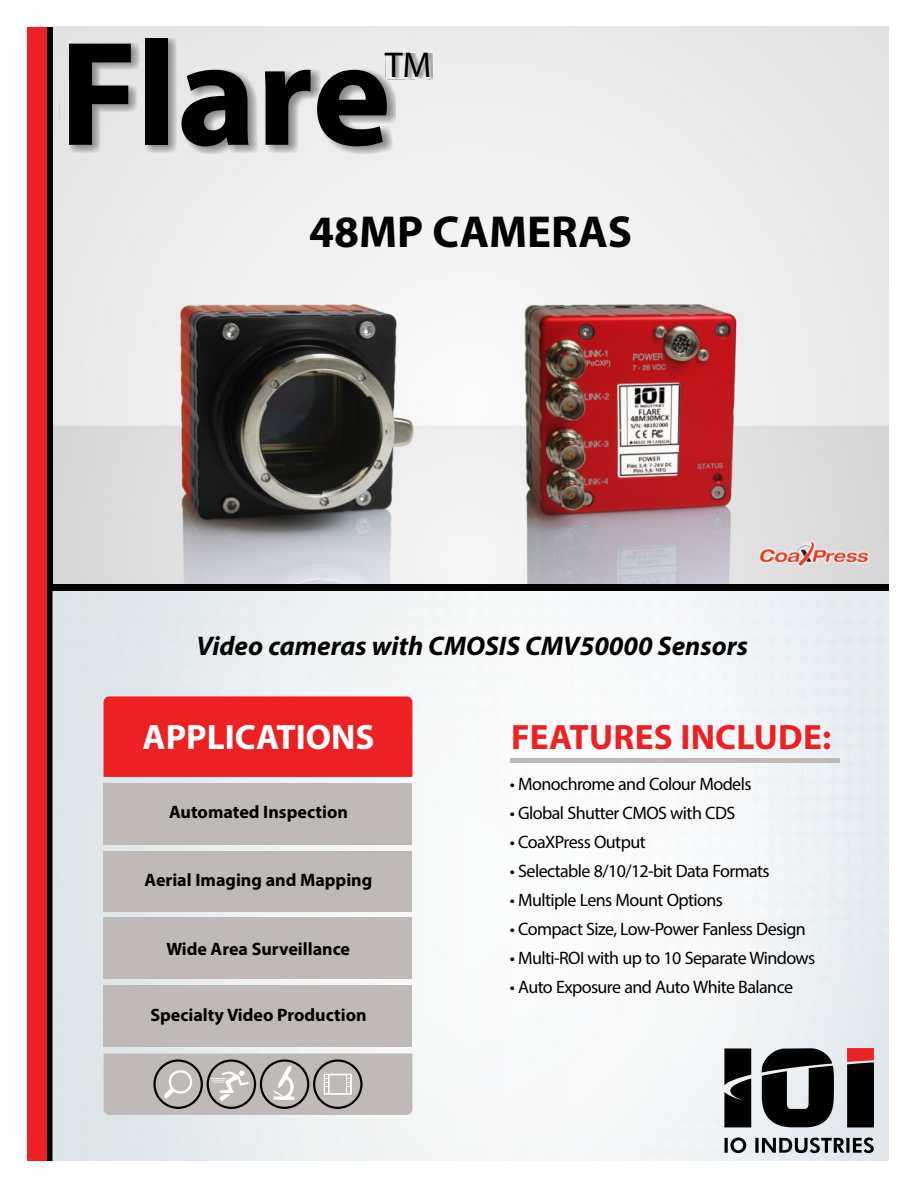
<style>
.page{position:relative;width:918px;height:1188px;background:#fff}
.page>*{position:absolute;margin:0;border:0;box-sizing:border-box;transform-origin:0 0}
.t1{font:700 150px "Myriad Pro";letter-spacing:-.005em;color:#000}
.t2{font:700 45px "Myriad Pro";color:#000}
.t3{font:36px "Myriad Pro";color:#000}
.t4{font:700 35.25px "Myriad Pro";letter-spacing:.005em;color:#ed2124}
.t5{font:700 35.25px "Myriad Pro";color:#fff}
.t6{font:italic 700 27px "Myriad Pro";color:#000}
.t7{font:18px "Myriad Pro";letter-spacing:-.03em;color:#000}
.t8{font:700 18px "Myriad Pro";color:#000}
</style>
<div class="page">
<img style="left:53px;top:27px;width:835px;height:557px">
<div style="left:46px;top:27px;width:7px;height:1134px;background:#000"></div>
<div style="left:27px;top:27px;width:19px;height:1134px;background:#ed2124"></div>
<svg style="left:725px;top:1138px;width:21px;height:15px"></svg>
<svg style="left:755px;top:1138px;width:119px;height:15px"></svg>
<svg style="left:724px;top:1048px;width:150px;height:79px"></svg>
<div style="left:510px;top:758px;width:329px;height:5px;background:#bfbab8"></div>
<div style="left:104px;top:986px;width:308px;height:61px;background:#bfbab8"></div>
<div style="left:104px;top:918px;width:308px;height:61px;background:#bfbab8"></div>
<div style="left:104px;top:851px;width:308px;height:60px;background:#bfbab8"></div>
<div style="left:104px;top:783px;width:308px;height:61px;background:#bfbab8"></div>
<div style="left:104px;top:696px;width:308px;height:81px;background:#ed2124"></div>
<svg style="left:104px;top:1054px;width:308px;height:61px"></svg>
<div style="left:48px;top:584px;width:840px;height:7px;background:#000"></div>
<div style="left:60px;top:38px;width:336px;height:117px;background:#231f20;opacity:.47"></div>
<div style="left:386px;top:53px;width:47px;height:26px;background:#231f20;opacity:.35"></div>
<h1 class="t1" style="left:59px;top:32px;width:334px">Flare</h1>
<h3 class="t3" style="left:385px;top:50px;width:48px">TM</h3>
<h2 class="t2" style="left:309px;top:213px;width:325px">48MP CAMERAS</h2>
<h3 class="t6" style="left:196px;top:635px;width:553px">Video cameras with CMOSIS CMV50000 Sensors</h3>
<h3 class="t5" style="left:143px;top:722px;width:234px">APPLICATIONS</h3>
<p class="t8" style="left:169px;top:805px;width:180px">Automated Inspection</p>
<p class="t8" style="left:145px;top:872px;width:229px">Aerial Imaging and Mapping</p>
<p class="t8" style="left:166px;top:941px;width:185px">Wide Area Surveillance</p>
<p class="t8" style="left:150px;top:1007px;width:218px">Specialty Video Production</p>
<h3 class="t4" style="left:511px;top:722px;width:322px">FEATURES INCLUDE:</h3>
<p class="t7" style="left:510px;top:776px;width:243px">• Monochrome and Colour Models</p>
<p class="t7" style="left:510px;top:805px;width:227px">• Global Shutter CMOS with CDS</p>
<p class="t7" style="left:510px;top:834px;width:137px">• CoaXPress Output</p>
<p class="t7" style="left:510px;top:863px;width:261px">• Selectable 8/10/12-bit Data Formats</p>
<p class="t7" style="left:510px;top:892px;width:215px">• Multiple Lens Mount Options</p>
<p class="t7" style="left:510px;top:921px;width:297px">• Compact Size, Low-Power Fanless Design</p>
<p class="t7" style="left:510px;top:950px;width:307px">• Multi-ROI with up to 10 Separate Windows</p>
<p class="t7" style="left:510px;top:979px;width:285px">• Auto Exposure and Auto White Balance</p>
</div>
